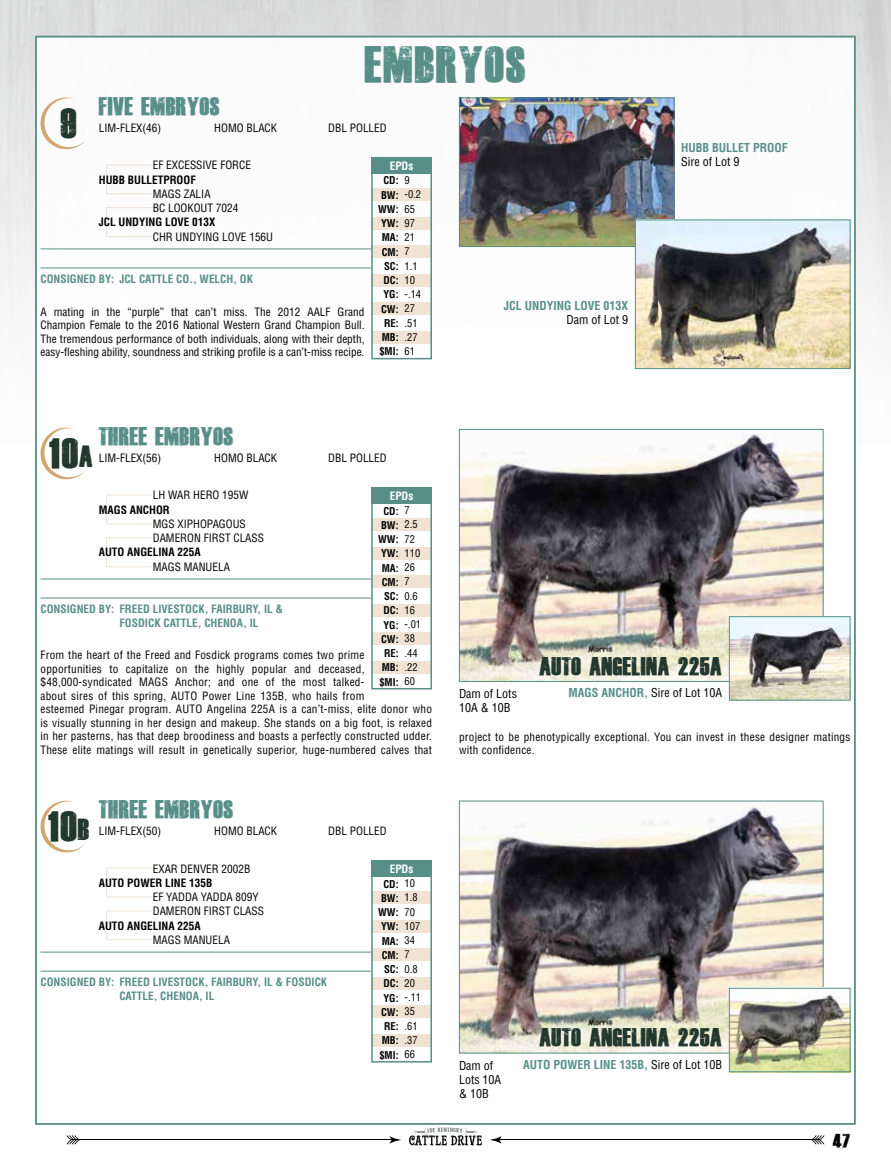
<style>
.page{position:relative;width:891px;height:1161px;background:#fff}
.page>*{position:absolute;margin:0;border:0;box-sizing:border-box;transform-origin:0 0}
.t1{font:36px "Dead Kansas";color:#578f87}
.t2{font:30px "Dead Kansas";color:#22372e}
.t3{font:18px "Dead Kansas";color:#578f87}
.t4{font:18px "Dead Kansas";color:#22372e}
.t5{font:13.5px "Dead Kansas";color:#000}
.t6{font:condensed 12px/14.4px "Helvetica";color:#000}
.t7{font:700 condensed 12px "Helvetica";color:#578f87}
.t8{font:condensed 11.25px/13.5px "Helvetica";letter-spacing:.02em;color:#000}
.t9{font:condensed 11.25px/14.2px "Helvetica";color:#000}
.t10{font:700 condensed 11.25px/13.5px "Helvetica";color:#578f87}
.t11{font:700 condensed 11.25px "Helvetica";color:#000}
.t12{font:700 condensed 11.25px "Helvetica";color:#fff}
.t13{font:700 condensed 10.5px/14.2px "Helvetica";color:#000;text-align:center}
.t14{font:condensed 10.5px/14.2px "Helvetica";color:#000}
.s1{font-size:21px}
.s2{font-weight:700;color:#578f87}
.s3{font-weight:400;color:#000}
</style>
<div class="page">
<svg style="left:106px;top:164px;width:46px;height:10px"></svg>
<svg style="left:106px;top:185px;width:46px;height:10px"></svg>
<svg style="left:106px;top:207px;width:46px;height:10px"></svg>
<svg style="left:106px;top:228px;width:47px;height:9px"></svg>
<div style="left:371px;top:189px;width:61px;height:12px;background:#f0e3d3"></div>
<div style="left:371px;top:217px;width:61px;height:12px;background:#f0e3d3"></div>
<div style="left:371px;top:246px;width:61px;height:12px;background:#f0e3d3"></div>
<div style="left:371px;top:274px;width:61px;height:12px;background:#f0e3d3"></div>
<div style="left:371px;top:303px;width:61px;height:12px;background:#f0e3d3"></div>
<div style="left:371px;top:331px;width:61px;height:12px;background:#f0e3d3"></div>
<div style="left:371px;top:157px;width:61px;height:202px;border:2px solid #578f87"></div>
<div style="left:371px;top:157px;width:61px;height:17px;background:#578f87"></div>
<hr style="left:40px;top:249px;width:331px;height:1px;background:#578f87">
<hr style="left:40px;top:268px;width:331px;height:1px;background:#578f87">
<svg style="left:40px;top:97px;width:45px;height:53px"></svg>
<svg style="left:106px;top:494px;width:46px;height:10px"></svg>
<svg style="left:106px;top:515px;width:46px;height:10px"></svg>
<svg style="left:106px;top:537px;width:46px;height:10px"></svg>
<svg style="left:106px;top:558px;width:46px;height:9px"></svg>
<div style="left:371px;top:519px;width:61px;height:12px;background:#f0e3d3"></div>
<div style="left:371px;top:547px;width:61px;height:12px;background:#f0e3d3"></div>
<div style="left:371px;top:576px;width:61px;height:12px;background:#f0e3d3"></div>
<div style="left:371px;top:604px;width:61px;height:12px;background:#f0e3d3"></div>
<div style="left:371px;top:633px;width:61px;height:12px;background:#f0e3d3"></div>
<div style="left:371px;top:661px;width:61px;height:12px;background:#f0e3d3"></div>
<div style="left:371px;top:488px;width:61px;height:201px;border:2px solid #578f87"></div>
<div style="left:371px;top:488px;width:61px;height:16px;background:#578f87"></div>
<hr style="left:40px;top:579px;width:331px;height:1px;background:#578f87">
<hr style="left:40px;top:598px;width:331px;height:1px;background:#578f87">
<svg style="left:40px;top:427px;width:45px;height:53px"></svg>
<svg style="left:106px;top:867px;width:46px;height:10px"></svg>
<svg style="left:106px;top:888px;width:46px;height:10px"></svg>
<svg style="left:106px;top:910px;width:46px;height:10px"></svg>
<svg style="left:106px;top:931px;width:46px;height:10px"></svg>
<div style="left:371px;top:892px;width:61px;height:12px;background:#f0e3d3"></div>
<div style="left:371px;top:920px;width:61px;height:13px;background:#f0e3d3"></div>
<div style="left:371px;top:949px;width:61px;height:12px;background:#f0e3d3"></div>
<div style="left:371px;top:977px;width:61px;height:13px;background:#f0e3d3"></div>
<div style="left:371px;top:1006px;width:61px;height:12px;background:#f0e3d3"></div>
<div style="left:371px;top:1034px;width:61px;height:13px;background:#f0e3d3"></div>
<div style="left:371px;top:861px;width:61px;height:202px;border:2px solid #578f87"></div>
<div style="left:371px;top:861px;width:61px;height:16px;background:#578f87"></div>
<hr style="left:40px;top:952px;width:331px;height:1px;background:#578f87">
<hr style="left:40px;top:971px;width:331px;height:1px;background:#578f87">
<svg style="left:40px;top:800px;width:45px;height:53px"></svg>
<img style="left:461px;top:100px;width:211px;height:145px">
<div style="left:459px;top:98px;width:215px;height:149px;border:1px solid #578f87"></div>
<img style="left:637px;top:222px;width:211px;height:145px">
<div style="left:635px;top:220px;width:215px;height:149px;border:1px solid #578f87"></div>
<img style="left:461px;top:434px;width:361px;height:246px">
<div style="left:459px;top:429px;width:365px;height:253px;border:1px solid #578f87"></div>
<img style="left:731px;top:618px;width:117px;height:81px">
<div style="left:729px;top:616px;width:121px;height:85px;border:1px solid #578f87"></div>
<img style="left:461px;top:805px;width:361px;height:246px">
<div style="left:459px;top:801px;width:365px;height:252px;border:1px solid #578f87"></div>
<img style="left:731px;top:990px;width:117px;height:80px">
<div style="left:729px;top:988px;width:121px;height:84px;border:1px solid #578f87"></div>
<hr style="left:71px;top:1139px;width:322px;height:1px;background:#000">
<svg style="left:66px;top:1135px;width:14px;height:9px"></svg>
<svg style="left:389px;top:1136px;width:12px;height:7px"></svg>
<svg style="left:409px;top:1127px;width:73px;height:19px"></svg>
<hr style="left:498px;top:1139px;width:322px;height:1px;background:#000">
<svg style="left:811px;top:1135px;width:14px;height:9px"></svg>
<svg style="left:490px;top:1136px;width:12px;height:7px"></svg>
<h1 class="t1" style="left:365px;top:46px;width:163px">EMBRYOS</h1>
<h3 class="t3" style="left:99px;top:97px;width:123px">FIVE EMBRYOS</h3>
<p class="t9" style="left:99px;top:120px;width:64px">LIM-FLEX(46)</p>
<p class="t9" style="left:214px;top:120px;width:64px">HOMO BLACK</p>
<p class="t9" style="left:328px;top:120px;width:60px">DBL POLLED</p>
<p class="t9" style="left:153px;top:158px;width:100px">EF EXCESSIVE FORCE</p>
<p class="t11" style="left:99px;top:173px;width:99px">HUBB BULLETPROOF</p>
<p class="t9" style="left:153px;top:186px;width:87px">MAGS ZALIA<br>BC LOOKOUT 7024</p>
<p class="t11" style="left:99px;top:215px;width:118px">JCL UNDYING LOVE 013X</p>
<p class="t9" style="left:153px;top:229px;width:122px">CHR UNDYING LOVE 156U</p>
<h2 class="t2" style="left:60px;top:108px;width:19px">9</h2>
<p class="t12" style="left:390px;top:159px;width:25px">EPDs</p>
<p class="t13" style="left:378px;top:173px;width:22px">CD:<br>BW:<br>WW:<br>YW:<br>MA:<br>CM:<br>SC:<br>DC:<br>YG:<br>CW:<br>RE:<br>MB: $MI:</p>
<p class="t14" style="left:405px;top:173px;width:18px">9 -0.2<br>65<br>97<br>21<br>7<br>1.1<br>10 -.14<br>27 .51 .27<br>61</p>
<p class="t10" style="left:119px;top:272px;width:135px">JCL CATTLE CO., WELCH, OK</p>
<p class="t8" style="left:40px;top:305px;width:326px;text-align:justify">A mating in the “purple” that can’t miss. The 2012 AALF Grand Champion Female to the 2016 National Western Grand Champion Bull.<br>The tremendous performance of both individuals, along with their depth, easy-fleshing ability, soundness and striking profile is a can’t-miss recipe.</p>
<p class="t10" style="left:40px;top:272px;width:75px">CONSIGNED BY:</p>
<p class="t7" style="left:504px;top:298px;width:126px">JCL UNDYING LOVE 013X</p>
<p class="t6" style="left:567px;top:312px;width:63px">Dam of Lot 9</p>
<p class="t7" style="left:681px;top:140px;width:108px">HUBB BULLET PROOF</p>
<p class="t6" style="left:681px;top:155px;width:60px">Sire of Lot 9</p>
<h3 class="t3" style="left:99px;top:427px;width:136px">THREE EMBRYOS</h3>
<p class="t9" style="left:99px;top:450px;width:64px">LIM-FLEX(56)</p>
<p class="t9" style="left:214px;top:450px;width:64px">HOMO BLACK</p>
<p class="t9" style="left:328px;top:450px;width:60px">DBL POLLED</p>
<p class="t9" style="left:153px;top:488px;width:97px">LH WAR HERO 195W</p>
<p class="t11" style="left:99px;top:503px;width:72px">MAGS ANCHOR</p>
<p class="t9" style="left:153px;top:516px;width:113px">MGS XIPHOPAGOUS<br>DAMERON FIRST CLASS</p>
<p class="t11" style="left:99px;top:545px;width:103px">AUTO ANGELINA 225A</p>
<p class="t9" style="left:153px;top:559px;width:79px">MAGS MANUELA</p>
<h2 class="t2" style="left:49px;top:438px;width:46px">10<span class="s1">A</span></h2>
<p class="t12" style="left:390px;top:489px;width:25px">EPDs</p>
<p class="t13" style="left:378px;top:504px;width:22px">CD:<br>BW:<br>WW:<br>YW:<br>MA:<br>CM:<br>SC:<br>DC:<br>YG:<br>CW:<br>RE:<br>MB: $MI:</p>
<p class="t14" style="left:405px;top:503px;width:18px">7<br>2.5<br>72<br>110<br>26<br>7<br>0.6<br>16 -.01<br>38 .44 .22<br>60</p>
<p class="t10" style="left:40px;top:602px;width:75px">CONSIGNED BY:</p>
<p class="t10" style="left:119px;top:602px;width:165px">FREED LIVESTOCK, FAIRBURY, IL &amp;<br>FOSDICK CATTLE, CHENOA, IL</p>
<p class="t8" style="left:40px;top:648px;width:393px">From the heart of the Freed and Fosdick programs comes two prime<br>opportunities to capitalize on the highly popular and deceased, $48,000-syndicated MAGS Anchor; and one of the most talked-<br>about sires of this spring, AUTO Power Line 135B, who hails from<br>esteemed Pinegar program. AUTO Angelina 225A is a can’t-miss, elite donor who is visually stunning in her design and makeup. She stands on a big foot, is relaxed in her pasterns, has that deep broodiness and boasts a perfectly constructed udder.<br>These elite matings will result in genetically superior, huge-numbered calves that</p>
<h3 class="t3" style="left:99px;top:800px;width:136px">THREE EMBRYOS</h3>
<p class="t9" style="left:99px;top:823px;width:64px">LIM-FLEX(50)</p>
<p class="t9" style="left:214px;top:823px;width:64px">HOMO BLACK</p>
<p class="t9" style="left:328px;top:823px;width:60px">DBL POLLED</p>
<p class="t9" style="left:153px;top:861px;width:99px">EXAR DENVER 2002B</p>
<p class="t11" style="left:99px;top:876px;width:115px">AUTO POWER LINE 135B</p>
<p class="t9" style="left:153px;top:890px;width:113px">EF YADDA YADDA 809Y<br>DAMERON FIRST CLASS</p>
<p class="t11" style="left:99px;top:919px;width:103px">AUTO ANGELINA 225A</p>
<p class="t9" style="left:153px;top:932px;width:79px">MAGS MANUELA</p>
<h2 class="t2" style="left:47px;top:811px;width:44px">10<span class="s1">B</span></h2>
<p class="t12" style="left:390px;top:862px;width:25px">EPDs</p>
<p class="t13" style="left:378px;top:877px;width:22px">CD:<br>BW:<br>WW:<br>YW:<br>MA:<br>CM:<br>SC:<br>DC:<br>YG:<br>CW:<br>RE:<br>MB: $MI:</p>
<p class="t14" style="left:405px;top:876px;width:18px">10<br>1.8<br>70<br>107<br>34<br>7<br>0.8<br>20 -.11<br>35 .61 .37<br>66</p>
<p class="t10" style="left:40px;top:975px;width:75px">CONSIGNED BY:</p>
<p class="t10" style="left:119px;top:975px;width:209px">FREED LIVESTOCK, FAIRBURY, IL &amp; FOSDICK<br>CATTLE, CHENOA, IL</p>
<p class="t6" style="left:459px;top:686px;width:59px">Dam of Lots<br>10A &amp; 10B</p>
<h3 class="t4" style="left:539px;top:657px;width:184px">AUTO ANGELINA 225A</h3>
<p class="t6" style="left:569px;top:685px;width:155px"><span class="s2">MAGS ANCHOR,</span> Sire of Lot 10A</p>
<p class="t8" style="left:459px;top:729px;width:393px">project to be phenotypically exceptional. You can invest in these designer matings with confidence.</p>
<p class="t6" style="left:459px;top:1058px;width:44px">Dam of<br>Lots 10A &amp; 10B</p>
<h3 class="t4" style="left:539px;top:1028px;width:184px">AUTO ANGELINA 225A</h3>
<p class="t7" style="left:523px;top:1057px;width:201px">AUTO POWER LINE 135B, <span class="s3">Sire of Lot 10B</span></p>
<p class="t5" style="left:833px;top:1133px;width:19px">47</p>
</div>
